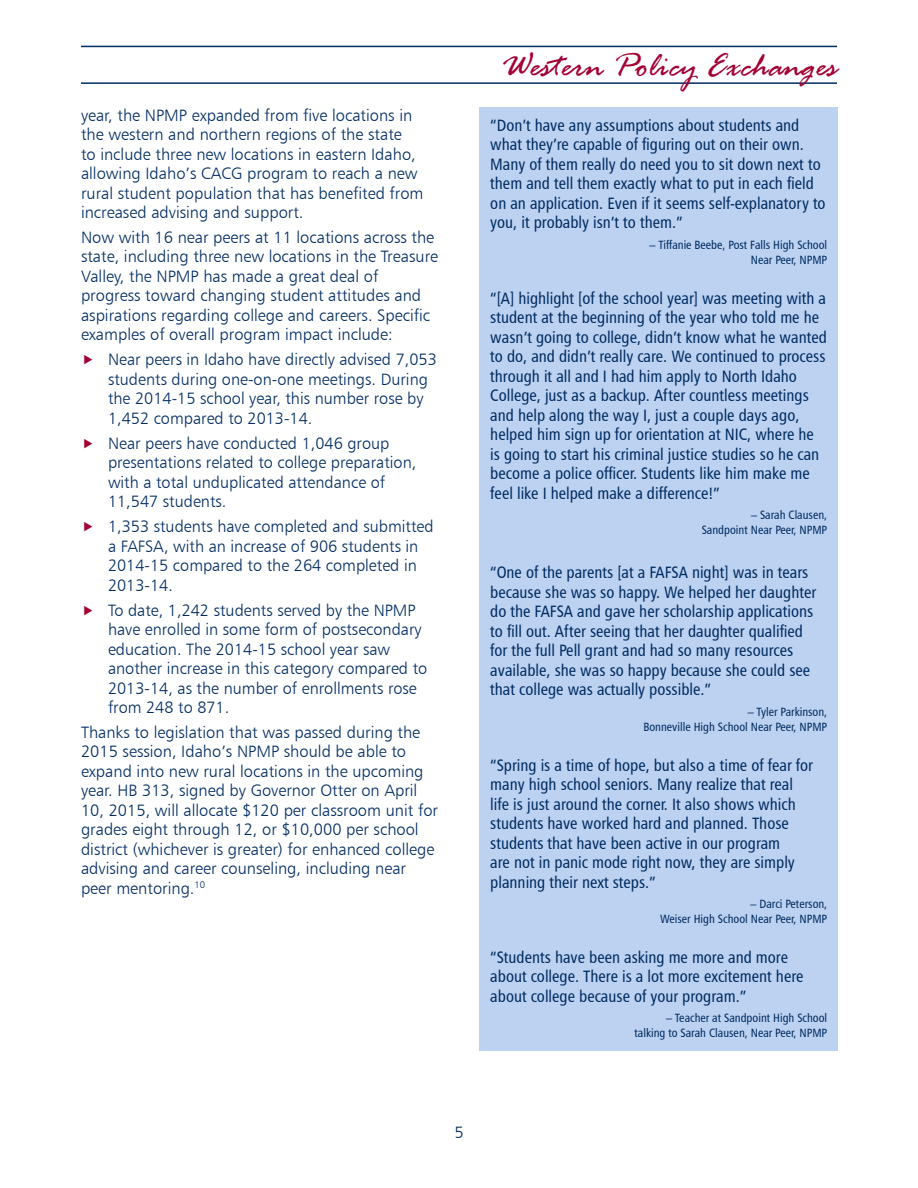
<style>
.page{position:relative;width:918px;height:1188px;background:#fff}
.page>*{position:absolute;margin:0;border:0;box-sizing:border-box;transform-origin:0 0}
.t1{font:italic 36px "Rage";color:#a40133}
.body_text{font:16.5px/19.5px "Humanist 777 BT Light B";color:#002c62}
.pull-out_text{font:16.5px/19.5px "Humanist 777 BT Roman Condensed B";color:#002c62}
.pull-out_text-2{font:12px/15px "Humanist 777 BT Roman Condensed B";color:#002c62;text-align:right}
</style>
<div class="page">
<hr style="left:81px;top:82px;width:756px;height:2px;background:#002c62">
<hr style="left:81px;top:46px;width:756px;height:1px;background:#002c62">
<div style="left:480px;top:107px;width:358px;height:136px;background:#bdd2f1"></div>
<div style="left:480px;top:229px;width:358px;height:63px;background:#bdd2f1"></div>
<div style="left:480px;top:280px;width:358px;height:233px;background:#bdd2f1"></div>
<div style="left:480px;top:499px;width:358px;height:69px;background:#bdd2f1"></div>
<div style="left:480px;top:555px;width:358px;height:155px;background:#bdd2f1"></div>
<div style="left:480px;top:696px;width:358px;height:63px;background:#bdd2f1"></div>
<div style="left:480px;top:747px;width:358px;height:155px;background:#bdd2f1"></div>
<div style="left:480px;top:888px;width:358px;height:64px;background:#bdd2f1"></div>
<div style="left:480px;top:940px;width:358px;height:77px;background:#bdd2f1"></div>
<div style="left:480px;top:1002px;width:358px;height:49px;background:#bdd2f1"></div>
<p class="body_text" style="left:81px;top:105px;width:344px">year, the NPMP expanded from five locations in the western and northern regions of the state<br>to include three new locations in eastern Idaho, allowing Idaho’s CACG program to reach a new rural student population that has benefited from increased advising and support.</p>
<p class="body_text" style="left:81px;top:227px;width:359px">Now with 16 near peers at 11 locations across the state, including three new locations in the Treasure Valley, the NPMP has made a great deal of progress toward changing student attitudes and aspirations regarding college and careers. Specific examples of overall program impact include:</p>
<p class="body_text" style="left:108px;top:350px;width:330px">Near peers in Idaho have directly advised 7,053 students during one-on-one meetings. During the 2014-15 school year, this number rose by 1,452 compared to 2013-14.</p>
<p class="body_text" style="left:108px;top:433px;width:310px">Near peers have conducted 1,046 group presentations related to college preparation, with a total unduplicated attendance of 11,547 students.</p>
<p class="body_text" style="left:108px;top:516px;width:327px">1,353 students have completed and submitted a FAFSA, with an increase of 906 students in 2014-15 compared to the 264 completed in 2013-14.</p>
<p class="body_text" style="left:108px;top:600px;width:321px">To date, 1,242 students served by the NPMP have enrolled in some form of postsecondary education. The 2014-15 school year saw another increase in this category compared to 2013-14, as the number of enrollments rose from 248 to 871.</p>
<p class="body_text" style="left:81px;top:722px;width:359px">Thanks to legislation that was passed during the 2015 session, Idaho’s NPMP should be able to expand into new rural locations in the upcoming year. HB 313, signed by Governor Otter on April 10, 2015, will allocate $120 per classroom unit for grades eight through 12, or $10,000 per school district (whichever is greater) for enhanced college advising and career counseling, including near peer mentoring.<sup>10</sup></p>
<h1 class="t1" style="left:501px;top:47px;width:337px">Western Policy Exchanges</h1>
<p class="pull-out_text" style="left:490px;top:115px;width:337px">“Don’t have any assumptions about students and what they’re capable of figuring out on their own.<br>Many of them really do need you to sit down next to them and tell them exactly what to put in each field on an application. Even if it seems self-explanatory to you, it probably isn’t to them.”</p>
<p class="pull-out_text-2" style="left:649px;top:237px;width:179px">– Tiffanie Beebe, Post Falls High School<br>Near Peer, NPMP</p>
<p class="pull-out_text" style="left:490px;top:288px;width:338px">“[A] highlight [of the school year] was meeting with a student at the beginning of the year who told me he wasn’t going to college, didn’t know what he wanted to do, and didn’t really care. We continued to process through it all and I had him apply to North Idaho College, just as a backup. After countless meetings and help along the way I, just a couple days ago, helped him sign up for orientation at NIC, where he is going to start his criminal justice studies so he can become a police officer. Students like him make me feel like I helped make a difference!”</p>
<p class="pull-out_text-2" style="left:702px;top:507px;width:127px">– Sarah Clausen,<br>Sandpoint Near Peer, NPMP</p>
<p class="pull-out_text" style="left:490px;top:563px;width:327px">“One of the parents [at a FAFSA night] was in tears because she was so happy. We helped her daughter do the FAFSA and gave her scholarship applications to fill out. After seeing that her daughter qualified for the full Pell grant and had so many resources available, she was so happy because she could see that college was actually possible.”</p>
<p class="pull-out_text-2" style="left:644px;top:704px;width:185px">– Tyler Parkinson,<br>Bonneville High School Near Peer, NPMP</p>
<p class="pull-out_text" style="left:490px;top:755px;width:324px">“Spring is a time of hope, but also a time of fear for many high school seniors. Many realize that real life is just around the corner. It also shows which students have worked hard and planned. Those students that have been active in our program<br>are not in panic mode right now, they are simply planning their next steps.”</p>
<p class="pull-out_text-2" style="left:660px;top:896px;width:169px">– Darci Peterson,<br>Weiser High School Near Peer, NPMP</p>
<p class="pull-out_text" style="left:490px;top:947px;width:315px">“Students have been asking me more and more about college. There is a lot more excitement here about college because of your program.”</p>
<p class="pull-out_text-2" style="left:635px;top:1011px;width:194px">– Teacher at Sandpoint High School talking to Sarah Clausen, Near Peer, NPMP</p>
<p class="body_text" style="left:454px;top:1122px;width:11px">5</p>
</div>
